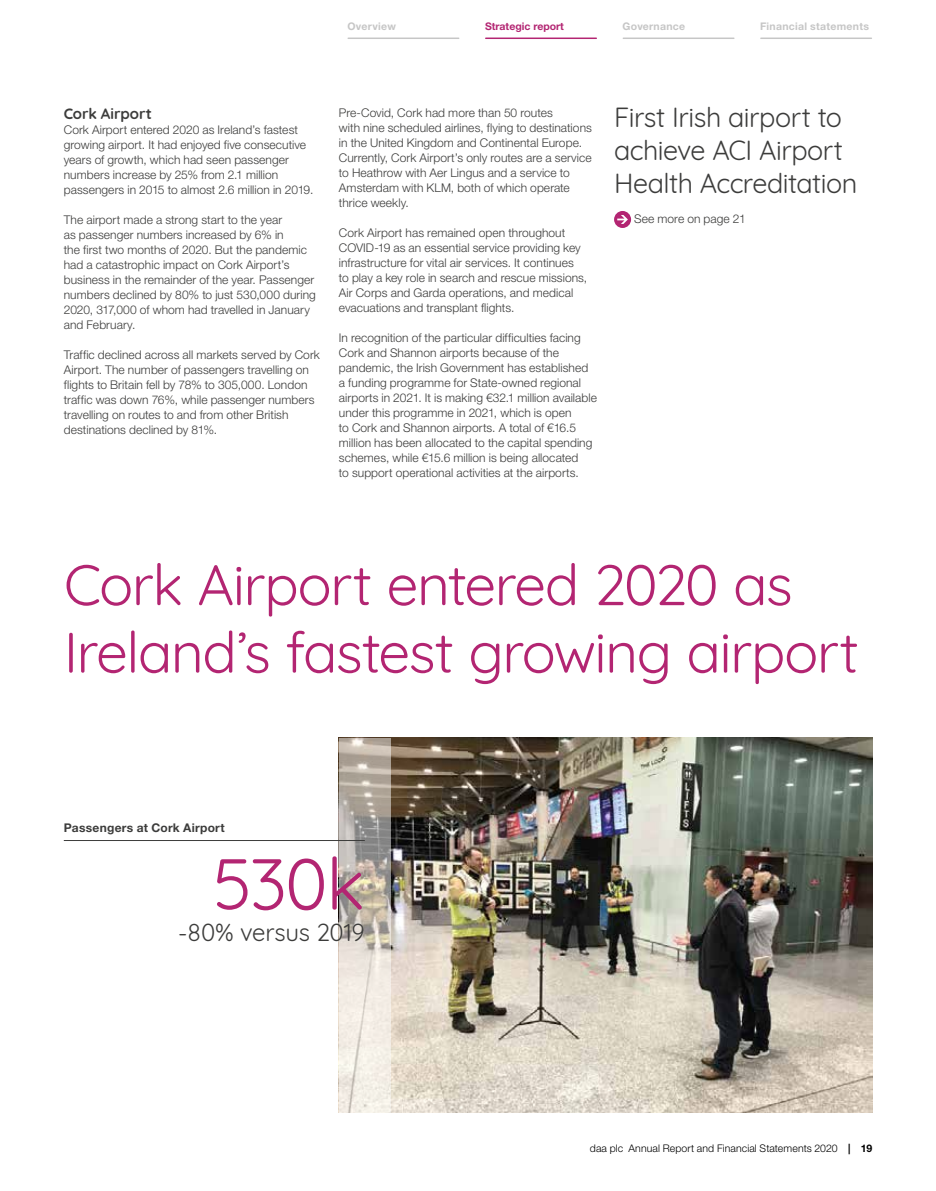
<style>
.page{position:relative;width:936px;height:1191px;background:#fff}
.page>*{position:absolute;margin:0;border:0;box-sizing:border-box;transform-origin:0 0}
.t1{font:72px "Quicksand";color:#b32572}
.t2{font:57px/67.5px "Quicksand";letter-spacing:-.025em;color:#b32572}
.t3{font:27px/33px "Quicksand";letter-spacing:-.02em;color:#3c3c3b}
.t4{font:24px "Quicksand";letter-spacing:-.015em;color:#3c3c3b}
.t5{font:700 15px "Quicksand";color:#3c3c3b}
.t6{font:300 12px/15px "Helvetica Neue LT Std";letter-spacing:.005em;color:#3c3c3b}
.t7{font:700 12px "Helvetica Neue LT Std";letter-spacing:.02em;color:#3c3c3b}
.t8{font:300 10.5px "Helvetica Neue LT Std";letter-spacing:.01em;color:#000}
.t9{font:700 10.5px "Helvetica Neue LT Std";letter-spacing:.025em;color:#c6c6c6}
.t10{font:700 10.5px "Helvetica Neue LT Std";color:#b32572}
.s1{font-weight:700}
</style>
<div class="page">
<hr style="left:348px;top:38px;width:110px;height:1px;background:#c6c6c6">
<hr style="left:485px;top:38px;width:111px;height:1px;background:#b32572">
<hr style="left:623px;top:38px;width:110px;height:1px;background:#c6c6c6">
<hr style="left:760px;top:38px;width:111px;height:1px;background:#c6c6c6">
<img style="left:390px;top:738px;width:482px;height:374px">
<svg style="left:339px;top:738px;width:51px;height:374px;background:#cfc9c0"></svg>
<hr style="left:64px;top:840px;width:301px;height:1px;background:#3c3c3b">
<div style="left:614px;top:211px;width:17px;height:17px;background:#b32572;border-radius:50%"></div>
<svg style="left:617px;top:215px;width:11px;height:9px"></svg>
<p class="t9" style="left:347px;top:20px;width:50px">Overview</p>
<p class="t10" style="left:485px;top:20px;width:80px">Strategic report</p>
<p class="t9" style="left:622px;top:20px;width:64px">Governance</p>
<p class="t9" style="left:760px;top:20px;width:110px">Financial statements</p>
<p class="t5" style="left:64px;top:101px;width:90px">Cork Airport</p>
<p class="t6" style="left:64px;top:122px;width:251px">Cork Airport entered 2020 as Ireland’s fastest growing airport. It had enjoyed five consecutive years of growth, which had seen passenger numbers increase by 25% from 2.1 million passengers in 2015 to almost 2.6 million in 2019.</p>
<p class="t6" style="left:64px;top:212px;width:253px">The airport made a strong start to the year<br>as passenger numbers increased by 6% in<br>the first two months of 2020. But the pandemic had a catastrophic impact on Cork Airport’s business in the remainder of the year. Passenger numbers declined by 80% to just 530,000 during 2020, 317,000 of whom had travelled in January and February.</p>
<p class="t6" style="left:64px;top:347px;width:257px">Traffic declined across all markets served by Cork Airport. The number of passengers travelling on flights to Britain fell by 78% to 305,000. London traffic was down 76%, while passenger numbers travelling on routes to and from other British destinations declined by 81%.</p>
<p class="t6" style="left:339px;top:105px;width:254px">Pre-Covid, Cork had more than 50 routes<br>with nine scheduled airlines, flying to destinations in the United Kingdom and Continental Europe.<br>Currently, Cork Airport’s only routes are a service to Heathrow with Aer Lingus and a service to Amsterdam with KLM, both of which operate thrice weekly.</p>
<p class="t6" style="left:339px;top:225px;width:250px">Cork Airport has remained open throughout COVID-19 as an essential service providing key infrastructure for vital air services. It continues<br>to play a key role in search and rescue missions, Air Corps and Garda operations, and medical evacuations and transplant flights.</p>
<p class="t6" style="left:339px;top:330px;width:259px">In recognition of the particular difficulties facing Cork and Shannon airports because of the pandemic, the Irish Government has established a funding programme for State-owned regional airports in 2021. It is making €32.1 million available under this programme in 2021, which is open<br>to Cork and Shannon airports. A total of €16.5 million has been allocated to the capital spending schemes, while €15.6 million is being allocated<br>to support operational activities at the airports.</p>
<h3 class="t3" style="left:614px;top:99px;width:245px">First Irish airport to achieve ACI Airport<br>Health Accreditation</h3>
<p class="t6" style="left:634px;top:211px;width:113px">See more on page 21</p>
<h2 class="t2" style="left:64px;top:545px;width:796px">Cork Airport entered 2020 as<br>Ireland’s fastest growing airport</h2>
<p class="t7" style="left:64px;top:820px;width:162px">Passengers at Cork Airport</p>
<h1 class="t1" style="left:213px;top:828px;width:153px">530k</h1>
<h3 class="t4" style="left:178px;top:913px;width:188px">-80% versus 2019</h3>
<p class="t8" style="left:590px;top:1141px;width:284px">daa plc Annual Report and Financial Statements 2020 <span class="s1">| 19</span></p>
</div>
